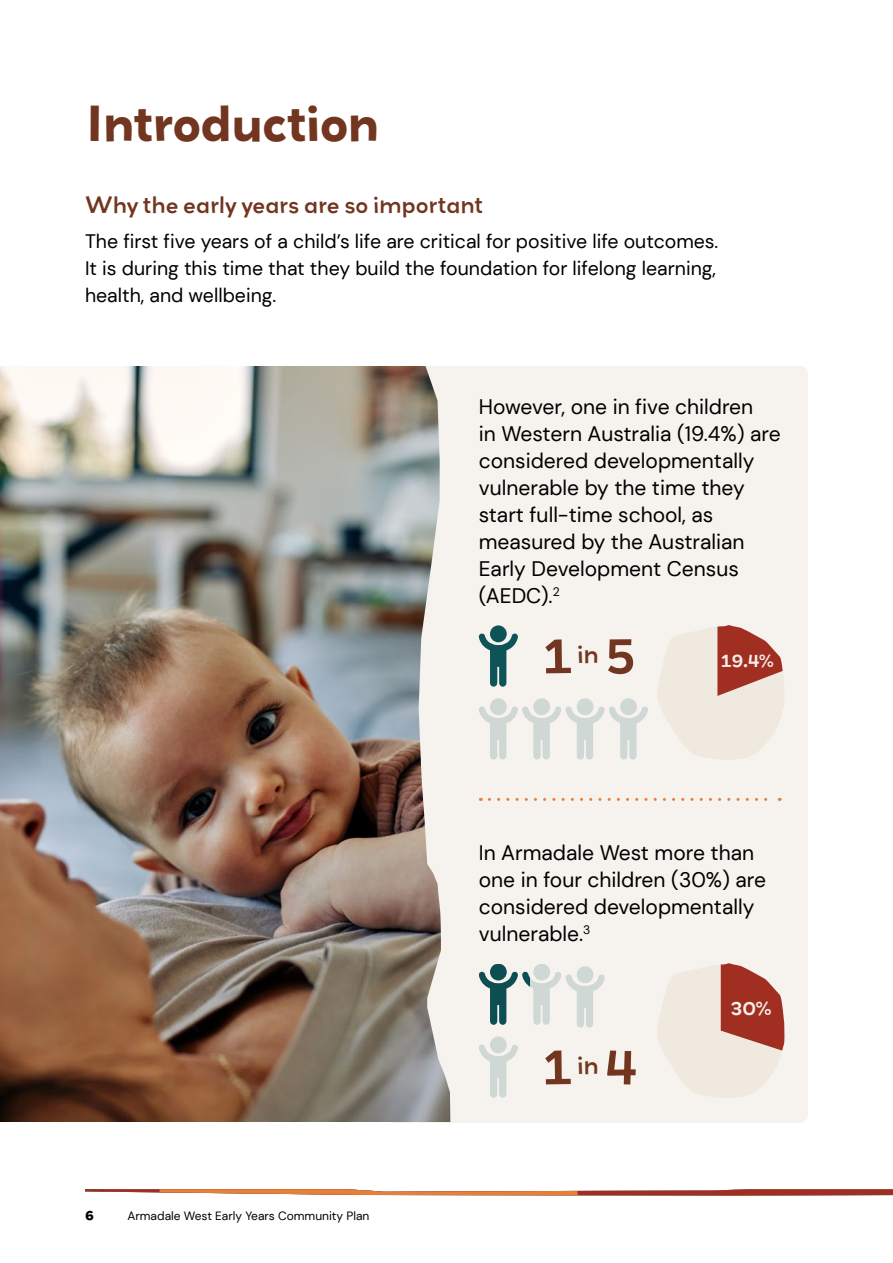
<style>
.page{position:relative;width:893px;height:1263px;background:#fff}
.page>*{position:absolute;margin:0;border:0;box-sizing:border-box;transform-origin:0 0}
.Infographic_-_large{font:500 52.5px "Grenadine MVB";color:#72351f}
.H2_-_Span{font:700 45px "Grenadine MVB";letter-spacing:-.015em;color:#72351f}
.Infographic_-_large-2{font:500 22.5px "Grenadine MVB";color:#72351f}
.Body{font:21px/27px "DM Sans";color:#000}
.H3_-_Span{font:500 21px "Grenadine MVB";letter-spacing:-.015em;color:#72351f}
.Infographic_-_large-3{font:500 20.25px "Grenadine MVB";color:#f5f0ea}
.Intro{font:19.5px/27px "DM Sans";color:#000}
.Infographic_-_large-4{font:500 18.9px "Grenadine MVB";color:#f5f0ea}
.t1{font:700 13.5px "Grenadine MVB";color:#000}
.t2{font:12px "DM Sans";color:#000}
</style>
<div class="page">
<div style="left:392px;top:366px;width:416px;height:757px;background:#f6f2ed"></div>
<svg style="left:478px;top:625px;width:40px;height:62px;background:#91adac"></svg>
<svg style="left:478px;top:698px;width:40px;height:61px;background:#e4e6e2"></svg>
<svg style="left:522px;top:698px;width:40px;height:61px;background:#e4e6e2"></svg>
<svg style="left:565px;top:698px;width:40px;height:61px;background:#e4e6e2"></svg>
<svg style="left:609px;top:698px;width:39px;height:61px;background:#e4e6e1"></svg>
<svg style="left:656px;top:625px;width:129px;height:136px;background:#e2cac1"></svg>
<svg style="left:479px;top:963px;width:39px;height:62px;background:#8ea9a8"></svg>
<svg style="left:530px;top:963px;width:32px;height:62px;background:#e2e4e0"></svg>
<svg style="left:522px;top:963px;width:8px;height:62px"></svg>
<svg style="left:478px;top:1036px;width:40px;height:62px;background:#e5e6e2"></svg>
<svg style="left:565px;top:966px;width:40px;height:61px;background:#e4e6e2"></svg>
<svg style="left:656px;top:963px;width:129px;height:136px;background:#ddbeb5"></svg>
<img style="left:0;top:366px;width:450px;height:756px">
<svg style="left:489px;top:798px;width:291px;height:3px"></svg>
<svg style="left:85px;top:1189px;width:808px;height:6px"></svg>
<h2 class="H2_-_Span" style="left:85px;top:91px;width:296px">Introduction</h2>
<h3 class="H3_-_Span" style="left:85px;top:189px;width:400px">Why the early years are so important</h3>
<p class="Intro" style="left:85px;top:228px;width:635px">The first five years of a child’s life are critical for positive life outcomes.<br>It is during this time that they build the foundation for lifelong learning, health, and wellbeing.</p>
<p class="Body" style="left:479px;top:393px;width:303px">However, one in five children<br>in Western Australia (19.4%) are considered developmentally vulnerable by the time they start full-time school, as measured by the Australian<br>Early Development Census (AEDC).<sup>2</sup></p>
<p class="Infographic_-_large" style="left:541px;top:615px;width:33px">1</p>
<p class="Infographic_-_large-2" style="left:577px;top:638px;width:23px">in</p>
<p class="Infographic_-_large" style="left:604px;top:615px;width:35px">5</p>
<p class="Infographic_-_large-4" style="left:721px;top:646px;width:55px">19.4%</p>
<p class="Body" style="left:479px;top:839px;width:289px">In Armadale West more than one in four children (30%) are considered developmentally vulnerable.<sup>3</sup></p>
<p class="t1" style="left:85px;top:1204px;width:10px">6</p>
<p class="t2" style="left:128px;top:1208px;width:243px">Armadale West Early Years Community Plan</p>
<p class="Infographic_-_large" style="left:541px;top:1026px;width:33px">1</p>
<p class="Infographic_-_large-2" style="left:577px;top:1049px;width:23px">in</p>
<p class="Infographic_-_large" style="left:603px;top:1026px;width:35px">4</p>
<p class="Infographic_-_large-3" style="left:730px;top:993px;width:43px">30%</p>
</div>
